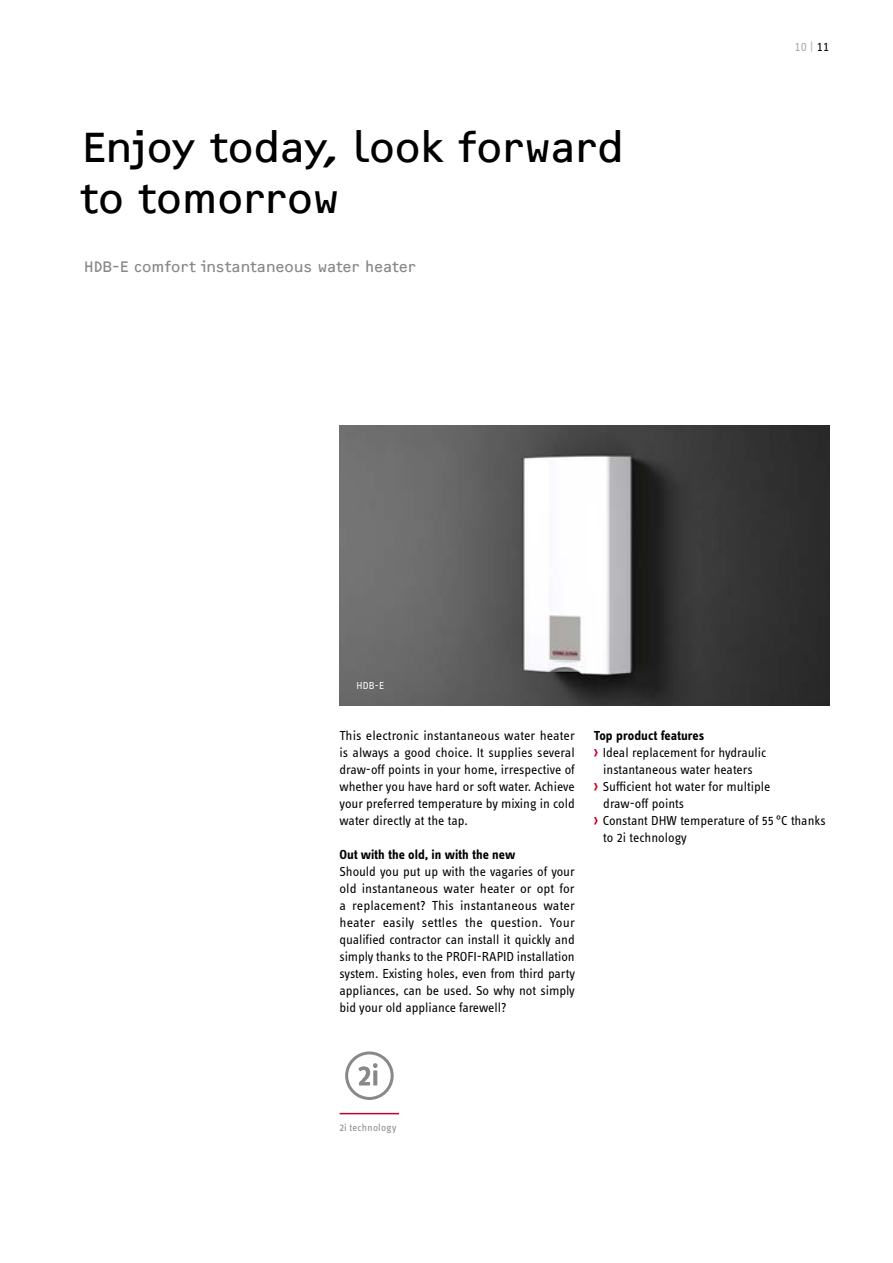
<style>
.page{position:relative;width:893px;height:1263px;background:#fff}
.page>*{position:absolute;margin:0;border:0;box-sizing:border-box;transform-origin:0 0}
.t1{font:43.5px/51px "F2 FOCR Bczyk Com";letter-spacing:-.01em;color:#000}
.t2{font:15.75px "F2 FOCR Bczyk Com";letter-spacing:.005em;color:#878988}
.t3{font:13.5px/17px "STE Info Text";color:#000;text-align:justify}
.t4{font:700 13.5px "STE Info Text";color:#000}
.t5{font:13.5px "STE Info Text";color:#abadad}
.t6{font:10.5px "STE Info Text";letter-spacing:.02em;color:#878988}
.t7{font:10.5px "STE Info Text";color:#fff}
.s1{color:#000}
.s2{font-family:"F2 FOCR Bczyk Com";font-size:16.5px;color:#cf002a}
</style>
<div class="page">
<img style="left:339px;top:425px;width:490px;height:281px">
<hr style="left:340px;top:1113px;width:59px;height:1px;background:#cf002a">
<svg style="left:345px;top:1051px;width:49px;height:49px"></svg>
<h1 class="t1" style="left:81px;top:122px;width:545px">Enjoy today, look forward to tomorrow</h1>
<p class="t2" style="left:84px;top:258px;width:333px">HDB-E comfort instantaneous water heater</p>
<p class="t7" style="left:356px;top:679px;width:29px">HDB-E</p>
<p class="t5" style="left:795px;top:39px;width:36px">10 | <span class="s1">11</span></p>
<p class="t3" style="left:339px;top:727px;width:237px">This electronic instantaneous water heater is always a good choice. It supplies several draw-off points in your home, irrespective of whether you have hard or soft water. Achieve your preferred temperature by mixing in cold water directly at the tap.</p>
<p class="t4" style="left:339px;top:847px;width:177px">Out with the old, in with the new</p>
<p class="t3" style="left:339px;top:863px;width:237px">Should you put up with the vagaries of your old instantaneous water heater or opt for a replacement? This instantaneous water heater easily settles the question. Your qualified contractor can install it quickly and simply thanks to the PROFI-RAPID installation system. Existing holes, even from third party appliances, can be used. So why not simply bid your old appliance farewell?</p>
<p class="t4" style="left:594px;top:728px;width:112px">Top product features</p>
<p class="t3" style="left:594px;top:744px;width:174px"><span class="s2">›</span> Ideal replacement for hydraulic</p>
<p class="t3" style="left:603px;top:761px;width:151px">instantaneous water heaters</p>
<p class="t3" style="left:594px;top:778px;width:178px"><span class="s2">›</span> Sufficient hot water for multiple</p>
<p class="t3" style="left:603px;top:795px;width:82px">draw-off points</p>
<p class="t3" style="left:594px;top:812px;width:233px"><span class="s2">›</span> Constant DHW temperature of 55 °C thanks</p>
<p class="t3" style="left:603px;top:829px;width:85px">to 2i technology</p>
<p class="t6" style="left:339px;top:1122px;width:59px">2i technology</p>
</div>
